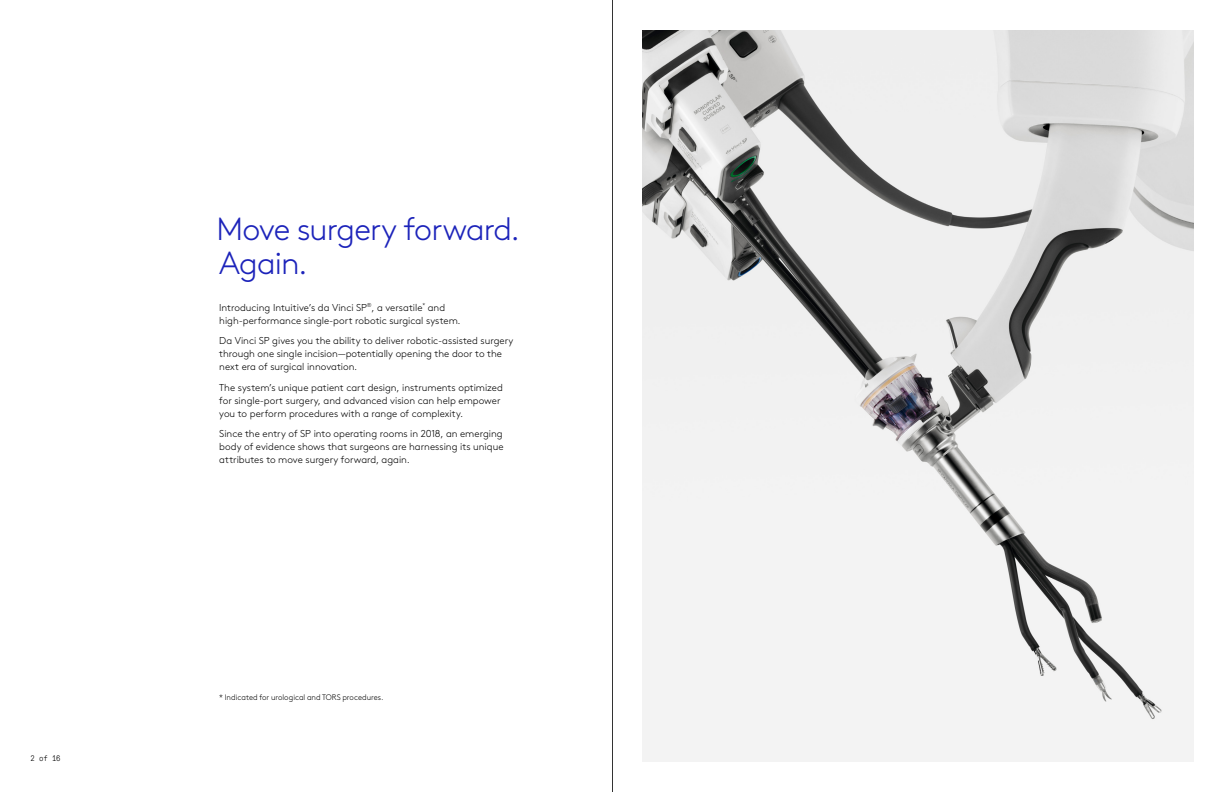
<style>
.page{position:relative;width:1224px;height:792px;background:#fff}
.page>*{position:absolute;margin:0;border:0;box-sizing:border-box;transform-origin:0 0}
.t1{font:300 32px/34px "Intuitive Brown Pro";letter-spacing:-.03em;color:#1c23ba}
.t2{font:300 10px/13px "Intuitive Brown Pro";color:#000}
.t3{font:300 8px "Intuitive Brown Pro";color:#000}
.t4{font:300 8px "GT Pressura Mono";color:#000}
</style>
<div class="page">
<img style="left:643px;top:31px;width:550px;height:730px">
<hr style="left:612px;top:0;width:1px;height:792px;background:#333">
<p class="t4" style="left:31px;top:753px;width:32px">2 of 16</p>
<h1 class="t1" style="left:217px;top:209px;width:305px">Move surgery forward.<br>Again.</h1>
<p class="t2" style="left:219px;top:300px;width:243px">Introducing Intuitive’s da Vinci SP<sup>®</sup>, a versatile<sup>*</sup> and high-performance single-port robotic surgical system.</p>
<p class="t2" style="left:219px;top:333px;width:296px">Da Vinci SP gives you the ability to deliver robotic-assisted surgery through one single incision—potentially opening the door to the next era of surgical innovation.</p>
<p class="t2" style="left:219px;top:380px;width:285px">The system’s unique patient cart design, instruments optimized for single-port surgery, and advanced vision can help empower you to perform procedures with a range of complexity.</p>
<p class="t2" style="left:219px;top:426px;width:286px;text-align:justify">Since the entry of SP into operating rooms in 2018, an emerging body of evidence shows that surgeons are harnessing its unique attributes to move surgery forward, again.</p>
<p class="t3" style="left:219px;top:691px;width:166px">* Indicated for urological and TORS procedures.</p>
</div>
